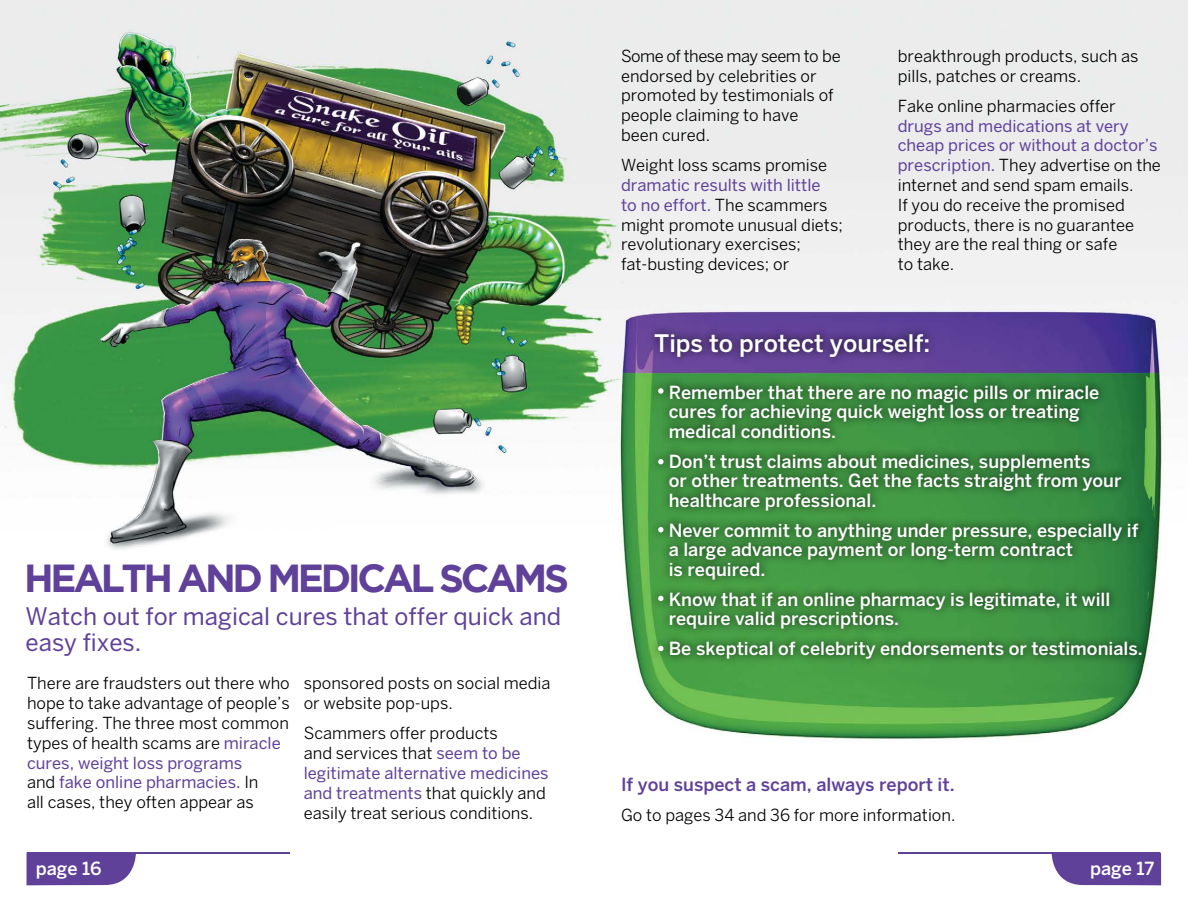
<style>
.page{position:relative;width:1188px;height:918px;background:#fff}
.page>*{position:absolute;margin:0;border:0;box-sizing:border-box;transform-origin:0 0}
.t1{font:700 39px "Gotham";letter-spacing:-.085em;color:#5f419a}
.t2{font:24px/25.5px "Benton Sans";color:#5f419a}
.t3{font:500 24px "Benton Sans";color:#fff}
.t4{font:500 18px/19.5px "Benton Sans";color:#fff}
.t5{font:500 18px "Benton Sans";color:#5f419a}
.t6{font:16.5px/19.8px "Benton Sans";color:#000}
.s1{color:#5f419a}
</style>
<div class="page">
<img style="left:0;top:0;width:1188px;height:886px">
<div style="left:660px;top:376px;width:490px;height:293px;background:#000;opacity:.8"></div>
<div style="left:645px;top:324px;width:292px;height:42px;background:#000;opacity:.8"></div>
<div style="left:27px;top:854px;width:109px;height:31px;background:#5f419a"></div>
<hr style="left:27px;top:853px;width:263px;height:1px;background:#5f419a">
<div style="left:1052px;top:853px;width:109px;height:32px;background:#5f419a"></div>
<hr style="left:898px;top:853px;width:262px;height:1px;background:#5f419a">
<div style="left:649px;top:379px;width:23px;height:24px;background:#000;opacity:.8"></div>
<svg style="left:658px;top:388px;width:6px;height:6px"></svg>
<div style="left:649px;top:450px;width:23px;height:24px;background:#000;opacity:.8"></div>
<svg style="left:658px;top:459px;width:6px;height:5px"></svg>
<div style="left:649px;top:518px;width:23px;height:24px;background:#000;opacity:.8"></div>
<svg style="left:658px;top:527px;width:6px;height:5px"></svg>
<div style="left:649px;top:587px;width:23px;height:23px;background:#000;opacity:.8"></div>
<svg style="left:658px;top:596px;width:6px;height:5px"></svg>
<div style="left:649px;top:637px;width:23px;height:23px;background:#000;opacity:.8"></div>
<svg style="left:658px;top:646px;width:6px;height:5px"></svg>
<p class="t6" style="left:621px;top:46px;width:221px">Some of these may seem to be endorsed by celebrities or promoted by testimonials of people claiming to have<br>been cured.</p>
<p class="t6" style="left:621px;top:155px;width:208px">Weight loss scams promise</p>
<p class="t6" style="left:621px;top:175px;width:223px"><span class="s1">dramatic results with little<br>to no effort.</span> The scammers might promote unusual diets; revolutionary exercises; fat-busting devices; or</p>
<p class="t6" style="left:898px;top:46px;width:242px">breakthrough products, such as pills, patches or creams.</p>
<p class="t6" style="left:898px;top:96px;width:219px">Fake online pharmacies offer</p>
<p class="t6" style="left:898px;top:116px;width:265px"><span class="s1">drugs and medications at very cheap prices or without a doctor’s prescription.</span> They advertise on the internet and send spam emails.<br>If you do receive the promised products, there is no guarantee they are the real thing or safe<br>to take.</p>
<h1 class="t1" style="left:24px;top:556px;width:546px">HEALTH AND MEDICAL SCAMS</h1>
<h2 class="t2" style="left:26px;top:603px;width:537px">Watch out for magical cures that offer quick and easy fixes.</h2>
<p class="t6" style="left:27px;top:673px;width:264px">There are fraudsters out there who hope to take advantage of people’s suffering. The three most common types of health scams are <span class="s1">miracle cures, weight loss programs<br></span>and <span class="s1">fake online pharmacies.</span> In<br>all cases, they often appear as</p>
<p class="t6" style="left:304px;top:673px;width:248px">sponsored posts on social media or website pop-ups.</p>
<p class="t6" style="left:304px;top:723px;width:246px">Scammers offer products<br>and services that <span class="s1">seem to be legitimate alternative medicines and treatments</span> that quickly and easily treat serious conditions.</p>
<h2 class="t3" style="left:654px;top:329px;width:278px">Tips to protect yourself:</h2>
<p class="t4" style="left:669px;top:382px;width:432px">Remember that there are no magic pills or miracle cures for achieving quick weight loss or treating medical conditions.</p>
<p class="t4" style="left:669px;top:451px;width:454px">Don’t trust claims about medicines, supplements<br>or other treatments. Get the facts straight from your healthcare professional.</p>
<p class="t4" style="left:669px;top:520px;width:471px">Never commit to anything under pressure, especially if a large advance payment or long-term contract<br>is required.</p>
<p class="t4" style="left:669px;top:589px;width:443px">Know that if an online pharmacy is legitimate, it will require valid prescriptions.</p>
<p class="t4" style="left:669px;top:639px;width:476px">Be skeptical of celebrity endorsements or testimonials.</p>
<p class="t5" style="left:621px;top:774px;width:335px">If you suspect a scam, always report it.</p>
<p class="t6" style="left:621px;top:805px;width:336px">Go to pages 34 and 36 for more information.</p>
<p class="t4" style="left:36px;top:858px;width:67px">page 16</p>
<p class="t4" style="left:1090px;top:858px;width:66px">page 17</p>
</div>
